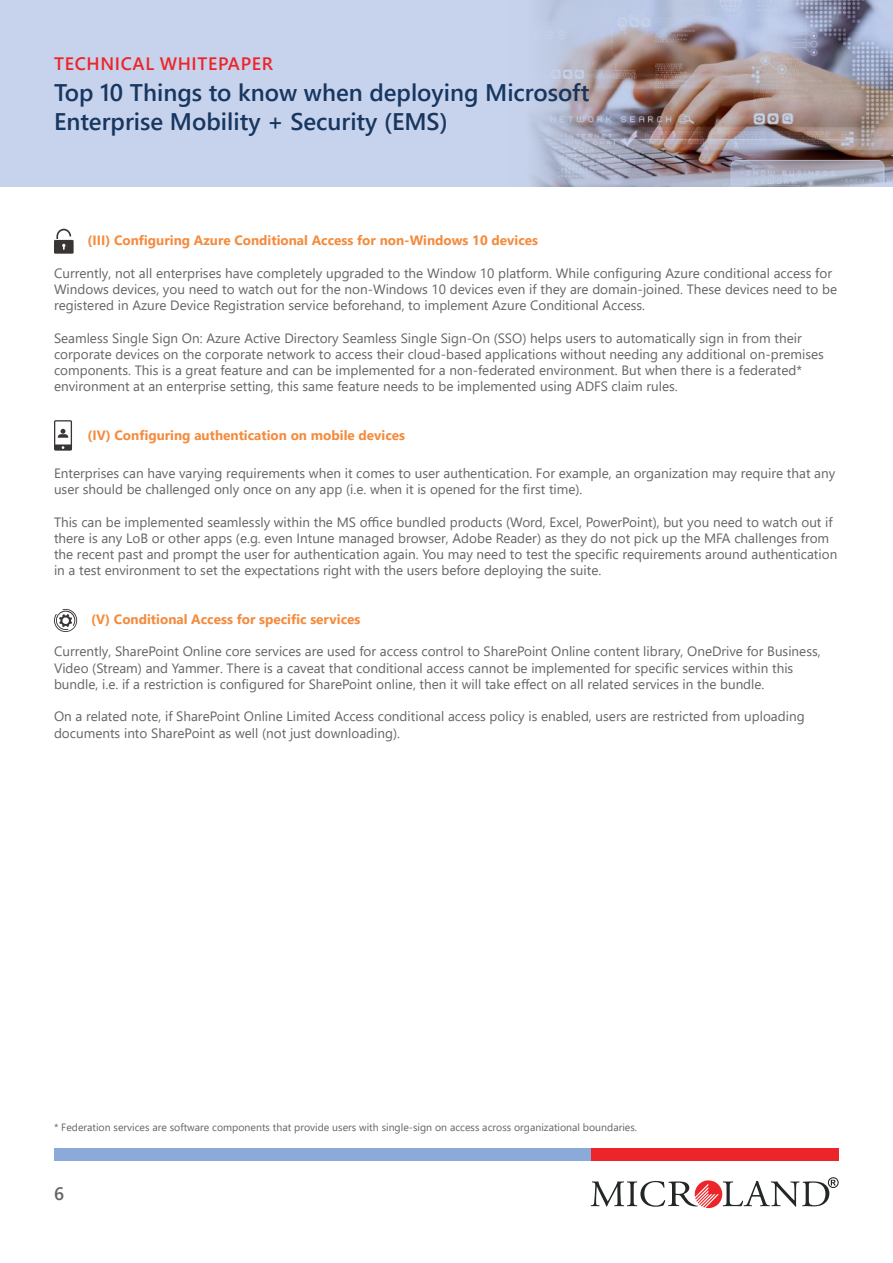
<style>
.page{position:relative;width:893px;height:1263px;background:#fff}
.page>*{position:absolute;margin:0;border:0;box-sizing:border-box;transform-origin:0 0}
.t1{font:600 24px/28.8px "Segoe UI";color:#173660}
.t2{font:600 18px "Segoe UI";letter-spacing:.035em;color:#ec252b}
.t3{font:600 18px "Segoe UI";color:#656365}
.t4{font:13.5px/16.2px "Segoe UI";color:#656365}
.t5{font:700 13.5px "Segoe UI";color:#f48b3d}
.t6{font:10.5px "Segoe UI";color:#656365}
</style>
<div class="page">
<div style="left:0;top:0;width:893px;height:187px;background:#c7d3ec"></div>
<img style="left:531px;top:0;width:362px;height:187px">
<div style="left:54px;top:1148px;width:620px;height:12px;background:#8caad9"></div>
<div style="left:591px;top:1148px;width:248px;height:12px;background:#ec252b"></div>
<svg style="left:591px;top:1177px;width:248px;height:31px"></svg>
<svg style="left:54px;top:229px;width:20px;height:25px"></svg>
<svg style="left:54px;top:420px;width:18px;height:31px"></svg>
<svg style="left:54px;top:609px;width:23px;height:23px"></svg>
<h2 class="t2" style="left:54px;top:49px;width:220px">TECHNICAL WHITEPAPER</h2>
<h1 class="t1" style="left:54px;top:78px;width:537px">Top 10 Things to know when deploying Microsoft<br>Enterprise Mobility + Security (EMS)</h1>
<p class="t5" style="left:88px;top:230px;width:452px">(III) Configuring Azure Conditional Access for non-Windows 10 devices</p>
<p class="t4" style="left:54px;top:265px;width:785px">Currently, not all enterprises have completely upgraded to the Window 10 platform. While configuring Azure conditional access for<br>Windows devices, you need to watch out for the non-Windows 10 devices even if they are domain-joined. These devices need to be registered in Azure Device Registration service beforehand, to implement Azure Conditional Access.</p>
<p class="t4" style="left:54px;top:329px;width:771px">Seamless Single Sign On: Azure Active Directory Seamless Single Sign-On (SSO) helps users to automatically sign in from their corporate devices on the corporate network to access their cloud-based applications without needing any additional on-premises components. This is a great feature and can be implemented for a non-federated environment. But when there is a federated* environment at an enterprise setting, this same feature needs to be implemented using ADFS claim rules.</p>
<p class="t5" style="left:88px;top:424px;width:319px">(IV) Configuring authentication on mobile devices</p>
<p class="t4" style="left:54px;top:465px;width:783px">Enterprises can have varying requirements when it comes to user authentication. For example, an organization may require that any user should be challenged only once on any app (i.e. when it is opened for the first time).</p>
<p class="t4" style="left:54px;top:514px;width:785px">This can be implemented seamlessly within the MS office bundled products (Word, Excel, PowerPoint), but you need to watch out if there is any LoB or other apps (e.g. even Intune managed browser, Adobe Reader) as they do not pick up the MFA challenges from the recent past and prompt the user for authentication again. You may need to test the specific requirements around authentication in a test environment to set the expectations right with the users before deploying the suite.</p>
<p class="t5" style="left:91px;top:608px;width:271px">(V) Conditional Access for specific services</p>
<p class="t4" style="left:54px;top:643px;width:768px">Currently, SharePoint Online core services are used for access control to SharePoint Online content library, OneDrive for Business,<br>Video (Stream) and Yammer. There is a caveat that conditional access cannot be implemented for specific services within this bundle, i.e. if a restriction is configured for SharePoint online, then it will take effect on all related services in the bundle.</p>
<p class="t4" style="left:54px;top:708px;width:752px">On a related note, if SharePoint Online Limited Access conditional access policy is enabled, users are restricted from uploading documents into SharePoint as well (not just downloading).</p>
<p class="t6" style="left:54px;top:1119px;width:585px">* Federation services are software components that provide users with single-sign on access across organizational boundaries.</p>
<h2 class="t3" style="left:54px;top:1179px;width:12px">6</h2>
</div>
